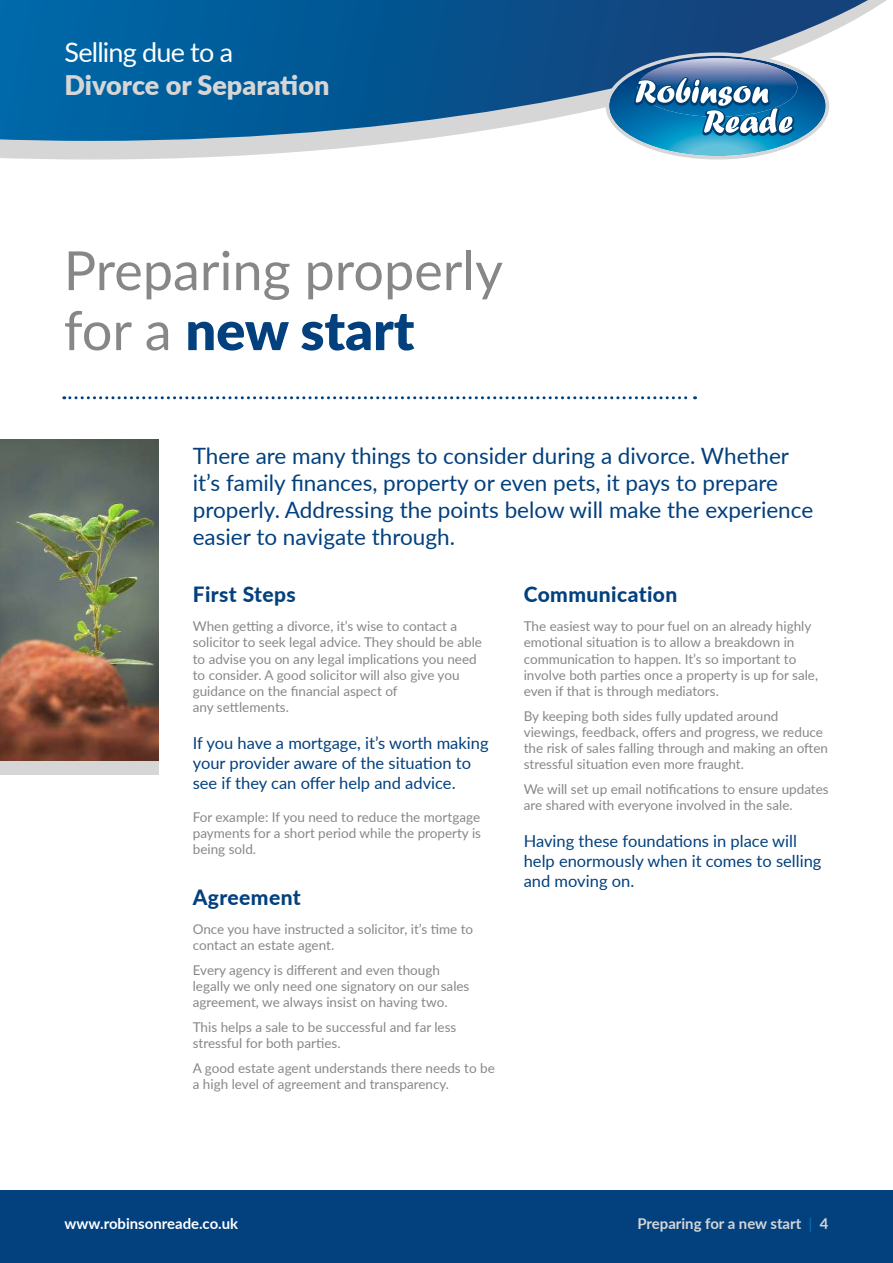
<style>
.page{position:relative;width:893px;height:1263px;background:#fff}
.page>*{position:absolute;margin:0;border:0;box-sizing:border-box;transform-origin:0 0}
.t1{font:54px/60px "Lato";color:#878787}
.t2{font:900 27px "Lato";color:#d6d6d6}
.t3{font:27px "Lato";letter-spacing:-.03em;color:#fff}
.t4{font:22.5px/27px "Lato";color:#02407e}
.t5{font:800 21px "Lato";letter-spacing:.02em;color:#02407e}
.t6{font:16.5px/19.8px "Lato";color:#02407e}
.t7{font:700 14.85px "Lato";color:#fff}
.t8{font:700 14.85px "Lato";color:#d6d6d6}
.t9{font:13.5px/16.2px "Lato";color:#878787}
.s1{font-weight:900;color:#02407e}
.s2{color:#006cad}
</style>
<div class="page">
<div style="left:0;top:1191px;width:893px;height:72px;background:#02407e"></div>
<svg style="left:0;top:141px;width:407px;height:18px;fill:#d6d6d6"></svg>
<svg style="left:0;top:0;width:887px;height:141px;background:#2b70a3"></svg>
<svg style="left:606px;top:52px;width:223px;height:107px"></svg>
<img style="left:0;top:439px;width:158px;height:322px">
<div style="left:0;top:761px;width:158px;height:14px;background:#d6d6d6"></div>
<svg style="left:64px;top:396px;width:631px;height:3px"></svg>
<h2 class="t3" style="left:65px;top:33px;width:170px">Selling due to a</h2>
<h2 class="t2" style="left:65px;top:65px;width:266px">Divorce or Separation</h2>
<h1 class="t1" style="left:64px;top:238px;width:441px">Preparing properly for a <span class="s1">new start</span></h1>
<h3 class="t4" style="left:193px;top:441px;width:622px">There are many things to consider during a divorce. Whether it’s family finances, property or even pets, it pays to prepare properly. Addressing the points below will make the experience easier to navigate through.</h3>
<h3 class="t5" style="left:193px;top:579px;width:105px">First Steps</h3>
<p class="t9" style="left:193px;top:618px;width:291px">When getting a divorce, it’s wise to contact a solicitor to seek legal advice. They should be able to advise you on any legal implications you need to consider. A good solicitor will also give you guidance on the financial aspect of<br>any settlements.</p>
<p class="t6" style="left:193px;top:732px;width:297px">If you have a mortgage, it’s worth making your provider aware of the situation to see if they can offer help and advice.</p>
<p class="t9" style="left:193px;top:808px;width:290px;text-align:justify">For example: If you need to reduce the mortgage payments for a short period while the property is being sold.</p>
<h3 class="t5" style="left:193px;top:882px;width:110px">Agreement</h3>
<p class="t9" style="left:193px;top:920px;width:282px">Once you have instructed a solicitor, it’s time to contact an estate agent.</p>
<p class="t9" style="left:193px;top:961px;width:278px">Every agency is different and even though legally we only need one signatory on our sales agreement, we always insist on having two.</p>
<p class="t9" style="left:193px;top:1018px;width:265px">This helps a sale to be successful and far less stressful for both parties.</p>
<p class="t9" style="left:193px;top:1059px;width:304px">A good estate agent understands there needs to be a high level of agreement and transparency.</p>
<h3 class="t5" style="left:524px;top:579px;width:155px">Communication</h3>
<p class="t9" style="left:524px;top:618px;width:296px">The easiest way to pour fuel on an already highly emotional situation is to allow a breakdown in communication to happen. It’s so important to involve both parties once a property is up for sale, even if that is through mediators.</p>
<p class="t9" style="left:524px;top:707px;width:306px">By keeping both sides fully updated around viewings, feedback, offers and progress, we reduce the risk of sales falling through and making an often stressful situation even more fraught.</p>
<p class="t9" style="left:524px;top:780px;width:306px">We will set up email notifications to ensure updates are shared with everyone involved in the sale.</p>
<p class="t6" style="left:524px;top:830px;width:299px">Having these foundations in place will help enormously when it comes to selling and moving on.</p>
<p class="t7" style="left:65px;top:1213px;width:175px">www.robinsonreade.co.uk</p>
<p class="t8" style="left:637px;top:1213px;width:192px">Preparing for a new start <span class="s2">|</span> 4</p>
</div>
